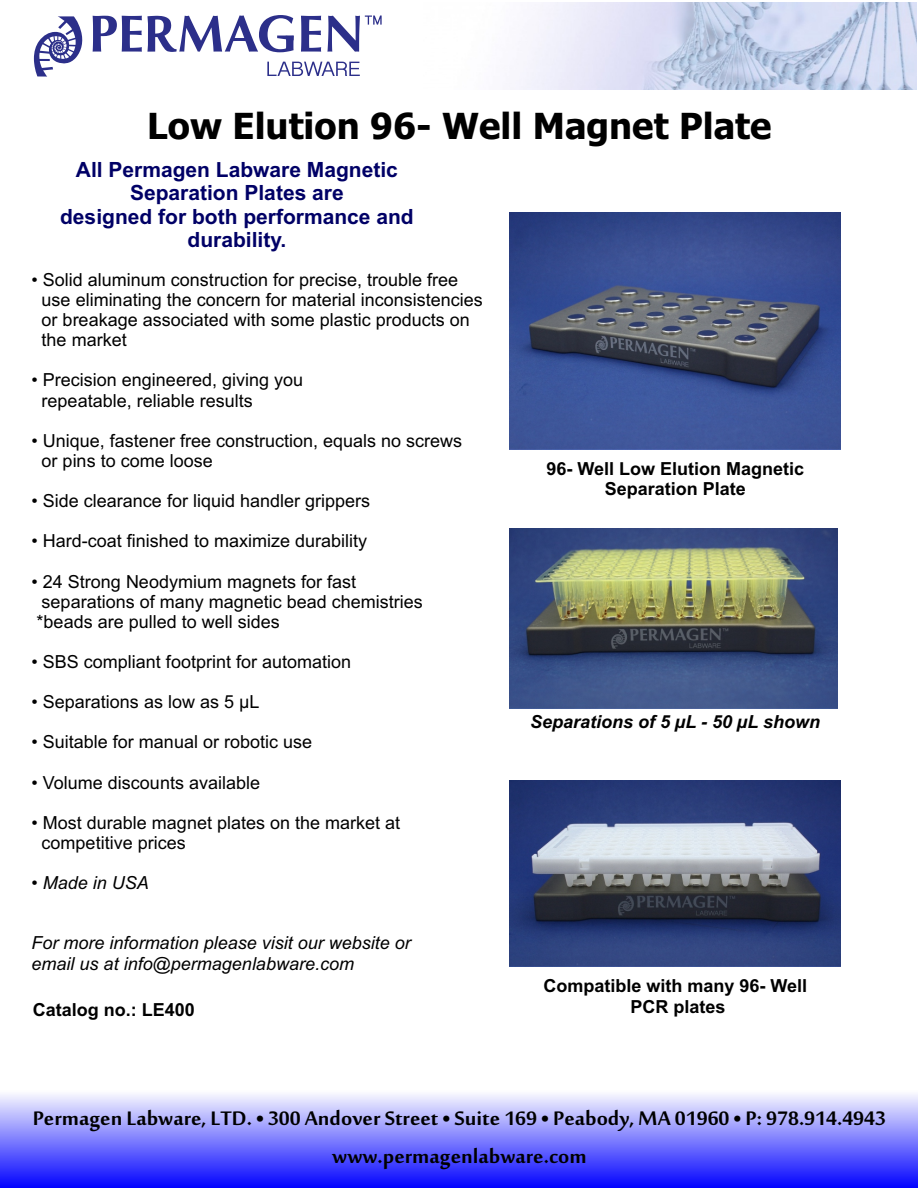
<style>
.page{position:relative;width:918px;height:1188px;background:#fff}
.page>*{position:absolute;margin:0;border:0;box-sizing:border-box;transform-origin:0 0}
.t1{font:700 36px "Tahoma";color:#000}
.t2{font:700 27px/37.7px "Sakkal Majalla";color:#000;text-align:center}
.t3{font:700 21px/23.4px "Arial";color:#006;text-align:center}
.t4{font:18px/20.1px "Arial";color:#000}
.t5{font:700 18px/20.1px "Arial";color:#000;text-align:center}
.t6{font:italic 18px/20.1px "Arial";color:#000}
.t7{font:italic 700 18px "Arial";color:#000}
.s1{font-style:normal}
</style>
<div class="page">
<img style="left:519px;top:2px;width:398px;height:87px">
<svg style="left:34px;top:16px;width:49px;height:61px"></svg>
<svg style="left:301px;top:16px;width:20px;height:36px"></svg>
<svg style="left:327px;top:16px;width:55px;height:36px"></svg>
<svg style="left:267px;top:62px;width:93px;height:14px"></svg>
<svg style="left:93px;top:15px;width:201px;height:37px"></svg>
<div style="left:0;top:1091px;width:918px;height:97px;background:linear-gradient(to bottom,#fcfcfe,#0202ff)"></div>
<img style="left:509px;top:212px;width:331px;height:237px">
<img style="left:510px;top:781px;width:330px;height:186px">
<img style="left:509px;top:529px;width:329px;height:180px">
<h1 class="t1" style="left:147px;top:112px;width:626px">Low Elution 96- Well Magnet Plate</h1>
<p class="t3" style="left:60px;top:160px;width:355px">All Permagen Labware Magnetic<br>Separation Plates are<br>designed for both performance and durability.</p>
<p class="t4" style="left:42px;top:271px;width:443px;text-indent:-10px">• Solid aluminum construction for precise, trouble free use eliminating the concern for material inconsistencies or breakage associated with some plastic products on the market</p>
<p class="t4" style="left:42px;top:372px;width:263px;text-indent:-10px">• Precision engineered, giving you repeatable, reliable results</p>
<p class="t4" style="left:42px;top:432px;width:422px;text-indent:-10px">• Unique, fastener free construction, equals no screws or pins to come loose</p>
<p class="t4" style="left:32px;top:492px;width:340px">• Side clearance for liquid handler grippers</p>
<p class="t4" style="left:32px;top:533px;width:337px">• Hard-coat finished to maximize durability</p>
<p class="t4" style="left:32px;top:573px;width:393px">• 24 Strong Neodymium magnets for fast separations of many magnetic bead chemistries *beads are pulled to well sides</p>
<p class="t4" style="left:32px;top:653px;width:321px">• SBS compliant footprint for automation</p>
<p class="t4" style="left:32px;top:693px;width:229px">• Separations as low as 5 µL</p>
<p class="t4" style="left:32px;top:734px;width:282px">• Suitable for manual or robotic use</p>
<p class="t4" style="left:32px;top:774px;width:230px">• Volume discounts available</p>
<p class="t4" style="left:42px;top:814px;width:360px;text-indent:-10px">• Most durable magnet plates on the market at competitive prices</p>
<p class="t6" style="left:32px;top:874px;width:119px"><span class="s1">•</span> Made in USA</p>
<p class="t6" style="left:32px;top:935px;width:381px">For more information please visit our website or email us at info@permagenlabware.com</p>
<p class="t5" style="left:546px;top:460px;width:259px">96- Well Low Elution Magnetic<br>Separation Plate</p>
<p class="t7" style="left:530px;top:715px;width:292px">Separations of 5 µL - 50 µL shown</p>
<p class="t5" style="left:543px;top:978px;width:265px">Compatible with many 96- Well</p>
<p class="t5" style="left:33px;top:1001px;width:164px">Catalog no.: LE400</p>
<p class="t5" style="left:630px;top:998px;width:97px">PCR plates</p>
<h2 class="t2" style="left:33px;top:1101px;width:855px">Permagen Labware, LTD. • 300 Andover Street • Suite 169 • Peabody, MA 01960 • P: 978.914.4943 www.permagenlabware.com</h2>
</div>
